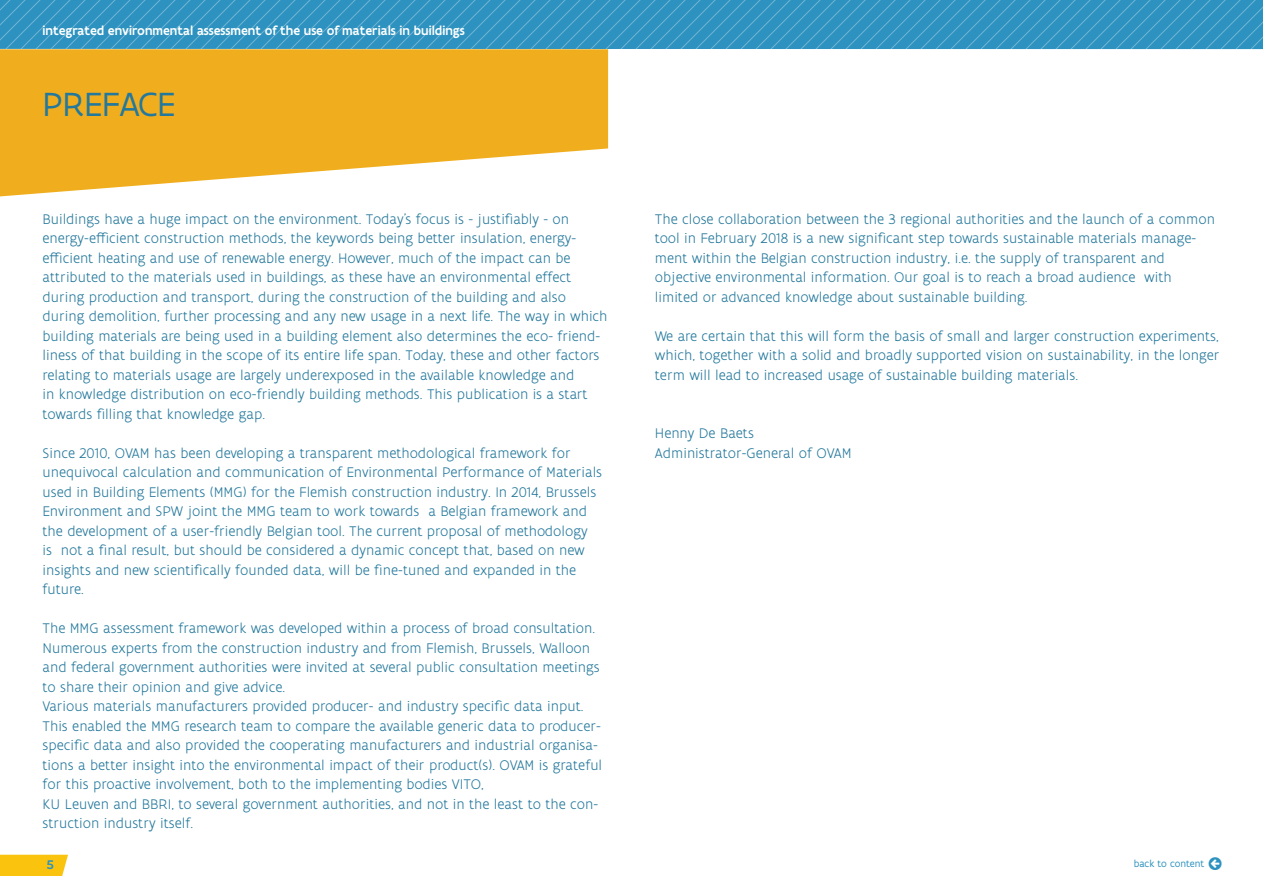
<style>
.page{position:relative;width:1263px;height:893px;background:#fff}
.page>*{position:absolute;margin:0;border:0;box-sizing:border-box;transform-origin:0 0}
.t1{font:36px "Flanders Art Sans";color:#24789c}
.t2{font:300 15px/19.5px "Flanders Art Sans";color:#24789c}
.t3{font:500 13.5px "Flanders Art Sans";color:#fff}
.t4{font:500 13.5px "Flanders Art Sans";color:#2d92bf}
.t5{font:10.5px "Flanders Art Sans";color:#2d92bf}
</style>
<div class="page">
<svg style="left:0;top:855px;width:68px;height:21px"></svg>
<svg style="left:0;top:0;width:1263px;height:49px;background:#3495c1"></svg>
<svg style="left:0;top:49px;width:608px;height:147px;fill:#f0ae1e"></svg>
<p class="t3" style="left:43px;top:22px;width:424px">integrated environmental assessment of the use of materials in buildings</p>
<h1 class="t1" style="left:43px;top:82px;width:134px">PREFACE</h1>
<p class="t2" style="left:43px;top:210px;width:566px">Buildings have a huge impact on the environment. Today’s focus is - justifiably - on energy-efficient construction methods, the keywords being better insulation, energy&shy;efficient heating and use of renewable energy. However, much of the impact can be attributed to the materials used in buildings, as these have an environmental effect during production and transport, during the construction of the building and also during demolition, further processing and any new usage in a next life. The way in which building materials are being used in a building element also determines the eco- friend&shy;liness of that building in the scope of its entire life span. Today, these and other factors relating to materials usage are largely underexposed in the available knowledge and<br>in knowledge distribution on eco-friendly building methods. This publication is a start towards filling that knowledge gap.</p>
<p class="t2" style="left:43px;top:444px;width:561px">Since 2010, OVAM has been developing a transparent methodological framework for unequivocal calculation and communication of Environmental Performance of Materials used in Building Elements (MMG) for the Flemish construction industry. In 2014, Brussels Environment and SPW joint the MMG team to work towards a Belgian framework and the development of a user-friendly Belgian tool. The current proposal of methodology<br>is not a final result, but should be considered a dynamic concept that, based on new insights and new scientifically founded data, will be fine-tuned and expanded in the future.</p>
<p class="t2" style="left:43px;top:619px;width:561px">The MMG assessment framework was developed within a process of broad consultation.<br>Numerous experts from the construction industry and from Flemish, Brussels, Walloon and federal government authorities were invited at several public consultation meetings to share their opinion and give advice.<br>Various materials manufacturers provided producer- and industry specific data input.<br>This enabled the MMG research team to compare the available generic data to producer&shy;specific data and also provided the cooperating manufacturers and industrial organisa&shy;tions a better insight into the environmental impact of their product(s). OVAM is grateful for this proactive involvement, both to the implementing bodies VITO,<br>KU Leuven and BBRI, to several government authorities, and not in the least to the con&shy;struction industry itself.</p>
<p class="t4" style="left:47px;top:856px;width:9px">5</p>
<p class="t2" style="left:655px;top:210px;width:562px">The close collaboration between the 3 regional authorities and the launch of a common tool in February 2018 is a new significant step towards sustainable materials manage&shy;ment within the Belgian construction industry, i.e. the supply of transparent and objective environmental information. Our goal is to reach a broad audience with limited or advanced knowledge about sustainable building.</p>
<p class="t2" style="left:655px;top:327px;width:566px;text-align:justify">We are certain that this will form the basis of small and larger construction experiments, which, together with a solid and broadly supported vision on sustainability, in the longer term will lead to increased usage of sustainable building materials.</p>
<p class="t2" style="left:655px;top:424px;width:198px">Henny De Baets<br>Administrator-General of OVAM</p>
<p class="t5" style="left:1134px;top:857px;width:89px">back to content ◻</p>
</div>
